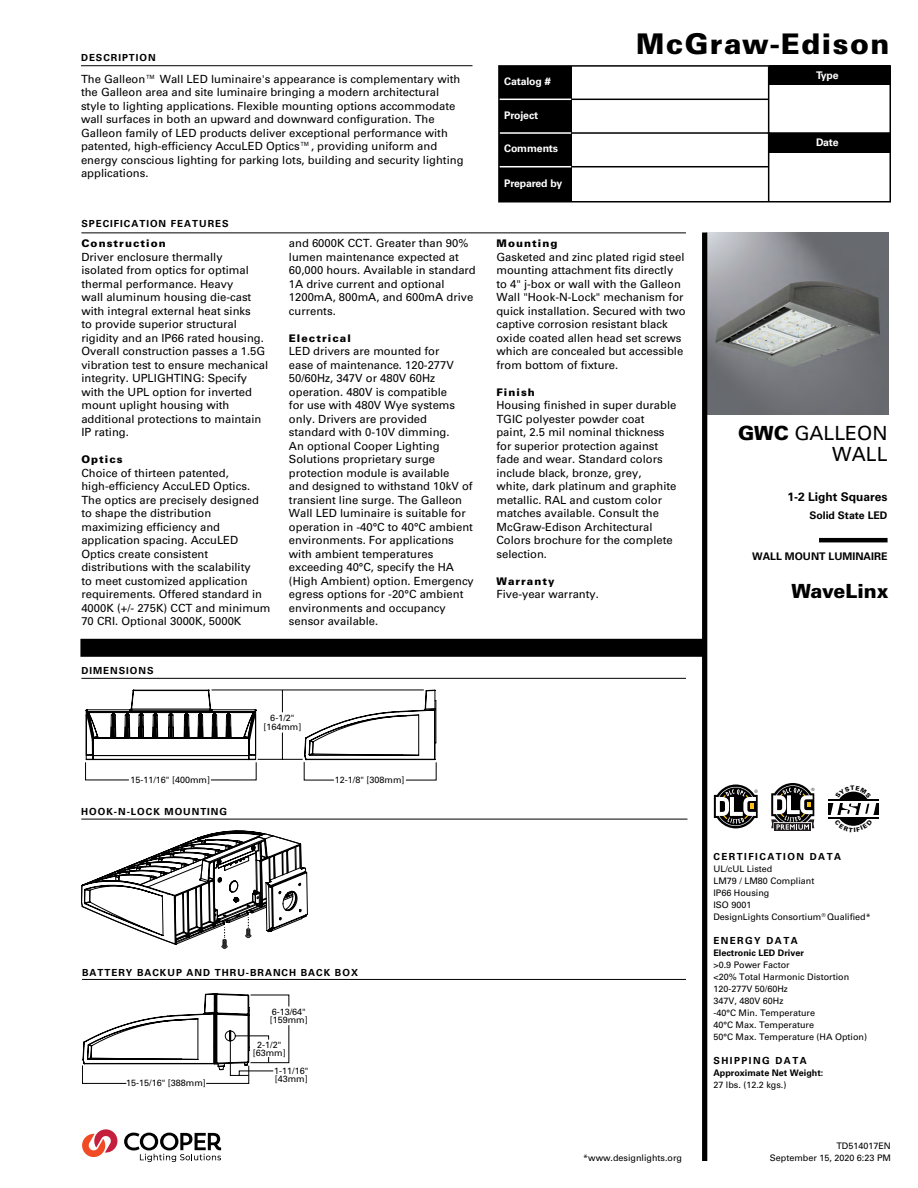
<style>
.page{position:relative;width:918px;height:1188px;background:#fff}
.page>*{position:absolute;margin:0;border:0;box-sizing:border-box;transform-origin:0 0}
.t1{font:900 28.5px "Univers LT Std";letter-spacing:.05em;color:#000}
.t2{font:19.5px/21px "Univers LT Std";color:#000;text-align:right}
.t3{font:900 19.5px "Univers LT Std";color:#000}
.t4{font:700 12px "Univers LT Std";color:#000}
.t5{font:11.25px/13.5px "Univers LT Std";color:#000}
.t6{font:900 10.5px "Univers LT Std";letter-spacing:.1em;color:#000}
.t7{font:700 10.5px "Univers LT Std";letter-spacing:-.01em;color:#fff}
.t8{font:700 10.5px "Univers LT Std";color:#000}
.t9{font:700 9.75px "Univers LT Std";letter-spacing:.1em;color:#000}
.t10{font:700 9.75px "Univers LT Std";letter-spacing:.15em;color:#000}
.t11{font:9px/12px "Univers LT Std";color:#000}
.t12{font:700 9px "Univers LT Std";color:#000}
.s1{font-weight:900}
</style>
<div class="page">
<hr style="left:819px;top:538px;width:69px;height:4px;background:#000">
<img style="left:707px;top:232px;width:182px;height:183px">
<div style="left:702px;top:232px;width:5px;height:929px;background:#000"></div>
<div style="left:80px;top:639px;width:624px;height:18px;background:#000"></div>
<hr style="left:81px;top:233px;width:605px;height:1px;background:#000">
<hr style="left:81px;top:65px;width:391px;height:1px;background:#000">
<div style="left:828px;top:799px;width:50px;height:20px;background:#000"></div>
<hr style="left:827px;top:801px;width:53px;height:1px;background:#fff">
<hr style="left:827px;top:815px;width:53px;height:2px;background:#fff">
<div style="left:499px;top:66px;width:72px;height:136px;background:#000"></div>
<div style="left:769px;top:66px;width:121px;height:19px;background:#000"></div>
<div style="left:769px;top:133px;width:121px;height:20px;background:#000"></div>
<hr style="left:571px;top:99px;width:198px;height:1px;background:#000">
<hr style="left:499px;top:99px;width:72px;height:1px;background:#fff">
<hr style="left:571px;top:166px;width:198px;height:1px;background:#000">
<hr style="left:499px;top:166px;width:72px;height:1px;background:#fff">
<hr style="left:768px;top:66px;width:1px;height:136px;background:#000">
<hr style="left:571px;top:132px;width:319px;height:2px;background:#000">
<hr style="left:500px;top:132px;width:71px;height:2px;background:#fff">
<div style="left:498px;top:65px;width:393px;height:137px;border:2px solid #000"></div>
<svg style="left:85px;top:690px;width:352px;height:91px"></svg>
<hr style="left:81px;top:678px;width:605px;height:1px;background:#000">
<svg style="left:81px;top:831px;width:227px;height:118px"></svg>
<hr style="left:81px;top:819px;width:606px;height:1px;background:#000">
<svg style="left:82px;top:994px;width:208px;height:90px"></svg>
<hr style="left:82px;top:979px;width:604px;height:1px;background:#000">
<svg style="left:714px;top:785px;width:44px;height:43px"></svg>
<div style="left:774px;top:823px;width:37px;height:8px;background:#231f20"></div>
<svg style="left:771px;top:783px;width:44px;height:47px"></svg>
<svg style="left:82px;top:1129px;width:139px;height:33px"></svg>
<svg style="left:830px;top:791px;width:46px;height:35px"></svg>
<p class="t9" style="left:81px;top:52px;width:76px">DESCRIPTION</p>
<p class="t5" style="left:81px;top:72px;width:384px">The Galleon™ Wall LED luminaire's appearance is complementary with the Galleon area and site luminaire bringing a modern architectural style to lighting applications. Flexible mounting options accommodate wall surfaces in both an upward and downward configuration. The Galleon family of LED products deliver exceptional performance with patented, high-efficiency AccuLED Optics™, providing uniform and energy conscious lighting for parking lots, building and security lighting applications.</p>
<p class="t9" style="left:81px;top:218px;width:149px">SPECIFICATION FEATURES</p>
<p class="t6" style="left:81px;top:237px;width:86px">Construction</p>
<p class="t5" style="left:81px;top:250px;width:188px">Driver enclosure thermally<br>isolated from optics for optimal thermal performance. Heavy<br>wall aluminum housing die-cast with integral external heat sinks<br>to provide superior structural rigidity and an IP66 rated housing.<br>Overall construction passes a 1.5G vibration test to ensure mechanical integrity. UPLIGHTING: Specify with the UPL option for inverted mount uplight housing with additional protections to maintain<br>IP rating.</p>
<p class="t6" style="left:81px;top:453px;width:43px">Optics</p>
<p class="t5" style="left:81px;top:466px;width:191px">Choice of thirteen patented, high-efficiency AccuLED Optics.<br>The optics are precisely designed to shape the distribution maximizing efficiency and application spacing. AccuLED<br>Optics create consistent distributions with the scalability<br>to meet customized application requirements. Offered standard in<br>4000K (+/- 275K) CCT and minimum<br>70 CRI. Optional 3000K, 5000K</p>
<p class="t9" style="left:81px;top:665px;width:74px">DIMENSIONS</p>
<p class="t5" style="left:289px;top:237px;width:188px">and 6000K CCT. Greater than 90% lumen maintenance expected at<br>60,000 hours. Available in standard<br>1A drive current and optional<br>1200mA, 800mA, and 600mA drive currents.</p>
<p class="t6" style="left:289px;top:331px;width:63px">Electrical</p>
<p class="t5" style="left:289px;top:345px;width:186px">LED drivers are mounted for<br>ease of maintenance. 120-277V<br>50/60Hz, 347V or 480V 60Hz operation. 480V is compatible<br>for use with 480V Wye systems only. Drivers are provided standard with 0-10V dimming.<br>An optional Cooper Lighting<br>Solutions proprietary surge protection module is available<br>and designed to withstand 10kV of transient line surge. The Galleon<br>Wall LED luminaire is suitable for operation in -40°C to 40°C ambient environments. For applications with ambient temperatures exceeding 40°C, specify the HA (High Ambient) option. Emergency egress options for -20°C ambient environments and occupancy sensor available.</p>
<p class="t11" style="left:263px;top:714px;width:39px;line-height:9px;text-align:center">6-1/2" [164mm]</p>
<p class="t11" style="left:130px;top:774px;width:81px">15-11/16" [400mm]</p>
<p class="t11" style="left:335px;top:774px;width:71px">12-1/8" [308mm]</p>
<p class="t9" style="left:81px;top:806px;width:147px">HOOK-N-LOCK MOUNTING</p>
<p class="t9" style="left:82px;top:966px;width:277px">BATTERY BACKUP AND THRU-BRANCH BACK BOX</p>
<p class="t11" style="left:126px;top:1077px;width:81px">15-15/16" [388mm]</p>
<p class="t11" style="left:270px;top:1008px;width:39px;line-height:8.2px">6-13/64" [159mm]</p>
<p class="t11" style="left:253px;top:1041px;width:34px;line-height:8.2px;text-align:center">2-1/2" [63mm]</p>
<p class="t11" style="left:274px;top:1067px;width:36px;line-height:8.2px">1-11/16" [43mm]</p>
<p class="t7" style="left:504px;top:75px;width:48px">Catalog #</p>
<p class="t7" style="left:504px;top:109px;width:36px">Project</p>
<p class="t7" style="left:504px;top:143px;width:56px">Comments</p>
<p class="t7" style="left:504px;top:178px;width:60px">Prepared by</p>
<h1 class="t1" style="left:636px;top:26px;width:255px">McGraw-Edison</h1>
<p class="t7" style="left:816px;top:69px;width:24px">Type</p>
<p class="t7" style="left:816px;top:136px;width:24px">Date</p>
<p class="t6" style="left:496px;top:237px;width:63px">Mounting</p>
<p class="t5" style="left:496px;top:250px;width:191px">Gasketed and zinc plated rigid steel mounting attachment fits directly to 4" j-box or wall with the Galleon Wall "Hook-N-Lock" mechanism for quick installation. Secured with two captive corrosion resistant black oxide coated allen head set screws which are concealed but accessible from bottom of fixture.</p>
<p class="t6" style="left:496px;top:385px;width:40px">Finish</p>
<p class="t5" style="left:496px;top:399px;width:182px">Housing finished in super durable<br>TGIC polyester powder coat paint, 2.5 mil nominal thickness for superior protection against fade and wear. Standard colors include black, bronze, grey, white, dark platinum and graphite metallic. RAL and custom color matches available. Consult the<br>McGraw-Edison Architectural<br>Colors brochure for the complete selection.</p>
<p class="t6" style="left:496px;top:574px;width:60px">Warranty</p>
<p class="t5" style="left:496px;top:588px;width:104px">Five-year warranty.</p>
<h2 class="t2" style="left:738px;top:423px;width:151px"><span class="s1">GWC</span> GALLEON<br>WALL</h2>
<p class="t4" style="left:788px;top:490px;width:102px">1-2 Light Squares</p>
<p class="t8" style="left:809px;top:509px;width:80px">Solid State LED</p>
<p class="t8" style="left:752px;top:550px;width:137px">WALL MOUNT LUMINAIRE</p>
<h2 class="t3" style="left:791px;top:579px;width:99px">WaveLinx</h2>
<p class="t11" style="left:583px;top:1152px;width:100px">*www.designlights.org</p>
<p class="t10" style="left:713px;top:850px;width:129px">CERTIFICATION DATA</p>
<p class="t11" style="left:713px;top:862px;width:159px">UL/cUL Listed<br>LM79 / LM80 Compliant<br>IP66 Housing<br>ISO 9001<br>DesignLights Consortium<sup>®</sup> Qualified*</p>
<p class="t10" style="left:713px;top:934px;width:86px">ENERGY DATA</p>
<p class="t12" style="left:713px;top:947px;width:92px">Electronic LED Driver</p>
<p class="t11" style="left:713px;top:958px;width:155px">&gt;0.9 Power Factor<br>&lt;20% Total Harmonic Distortion<br>120-277V 50/60Hz<br>347V, 480V 60Hz<br>-40°C Min. Temperature<br>40°C Max. Temperature<br>50°C Max. Temperature (HA Option)</p>
<p class="t10" style="left:713px;top:1054px;width:95px">SHIPPING DATA</p>
<p class="t12" style="left:713px;top:1067px;width:112px">Approximate Net Weight:</p>
<p class="t11" style="left:713px;top:1078px;width:75px">27 lbs. (12.2 kgs.)</p>
<p class="t11" style="left:770px;top:1140px;width:123px;text-align:right">TD514017EN<br>September 15, 2020 6:23 PM</p>
</div>
